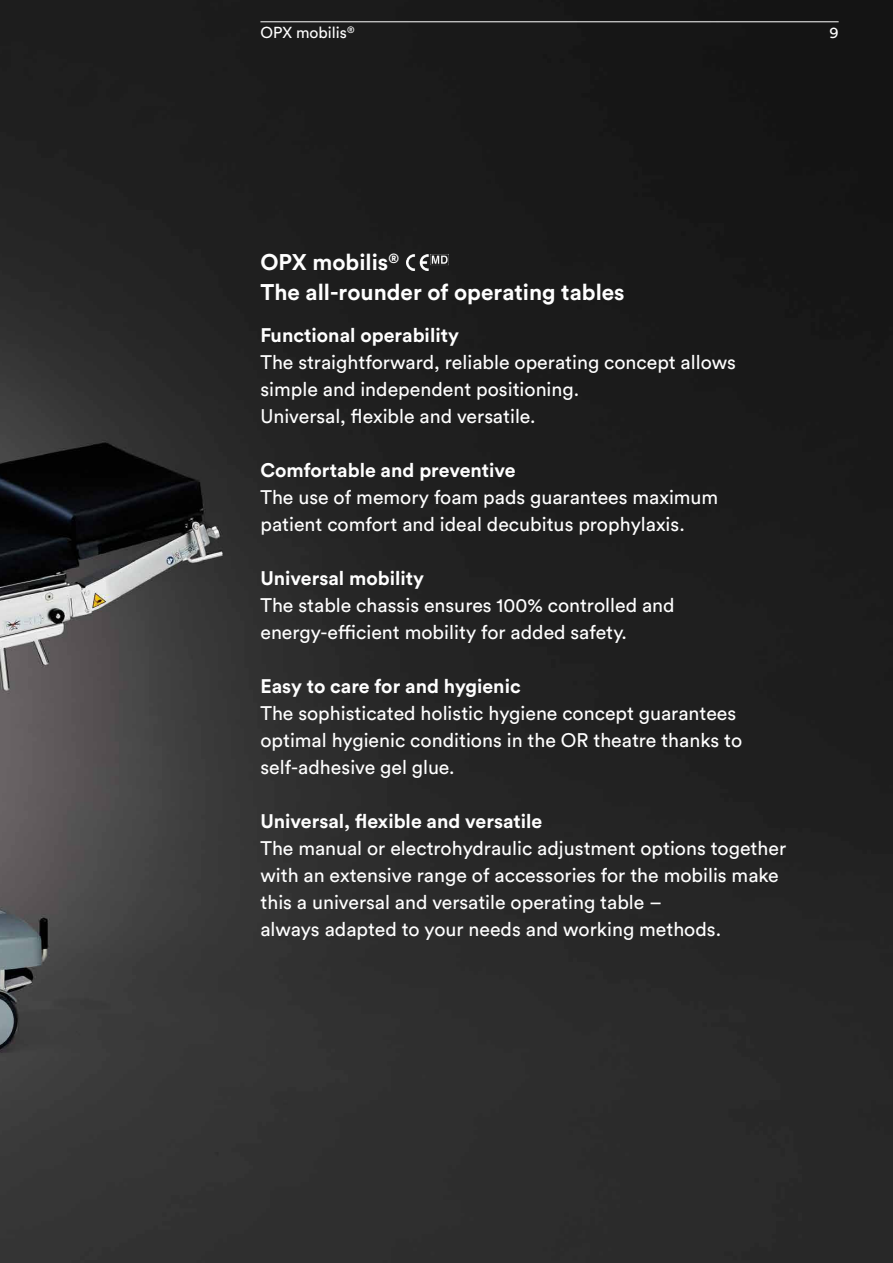
<style>
.page{position:relative;width:893px;height:1263px;background:#fff}
.page>*{position:absolute;margin:0;border:0;box-sizing:border-box;transform-origin:0 0}
.t1{font:700 22.5px/30px "Circular Std";color:#fff}
.t2{font:19.5px/27px "Circular Std";color:#fff}
.t3{font:700 19.5px "Circular Std";color:#fff}
.t4{font:15.75px "Circular Std";color:#fff}
</style>
<div class="page">
<img style="left:0;top:0;width:893px;height:1263px">
<img style="left:406px;top:254px;width:42px;height:16px">
<hr style="left:260px;top:21px;width:579px;height:1px;background:#fff">
<p class="t4" style="left:260px;top:23px;width:96px">OPX mobilis<sup>®</sup></p>
<p class="t4" style="left:829px;top:23px;width:11px">9</p>
<p class="t1" style="left:260px;top:247px;width:366px">OPX mobilis<sup>®<br></sup>The all-rounder of operating tables</p>
<p class="t3" style="left:260px;top:323px;width:200px">Functional operability</p>
<p class="t2" style="left:260px;top:349px;width:477px">The straightforward, reliable operating concept allows simple and independent positioning.<br>Universal, flexible and versatile.</p>
<p class="t3" style="left:260px;top:458px;width:257px">Comfortable and preventive</p>
<p class="t2" style="left:260px;top:484px;width:459px">The use of memory foam pads guarantees maximum patient comfort and ideal decubitus prophylaxis.</p>
<p class="t3" style="left:260px;top:566px;width:165px">Universal mobility</p>
<p class="t2" style="left:260px;top:592px;width:416px">The stable chassis ensures 100% controlled and energy-efficient mobility for added safety.</p>
<p class="t3" style="left:260px;top:674px;width:262px">Easy to care for and hygienic</p>
<p class="t2" style="left:260px;top:700px;width:483px">The sophisticated holistic hygiene concept guarantees optimal hygienic conditions in the OR theatre thanks to self-adhesive gel glue.</p>
<p class="t3" style="left:260px;top:809px;width:283px">Universal, flexible and versatile</p>
<p class="t2" style="left:260px;top:835px;width:527px">The manual or electrohydraulic adjustment options together with an extensive range of accessories for the mobilis make this a universal and versatile operating table –<br>always adapted to your needs and working methods.</p>
</div>
